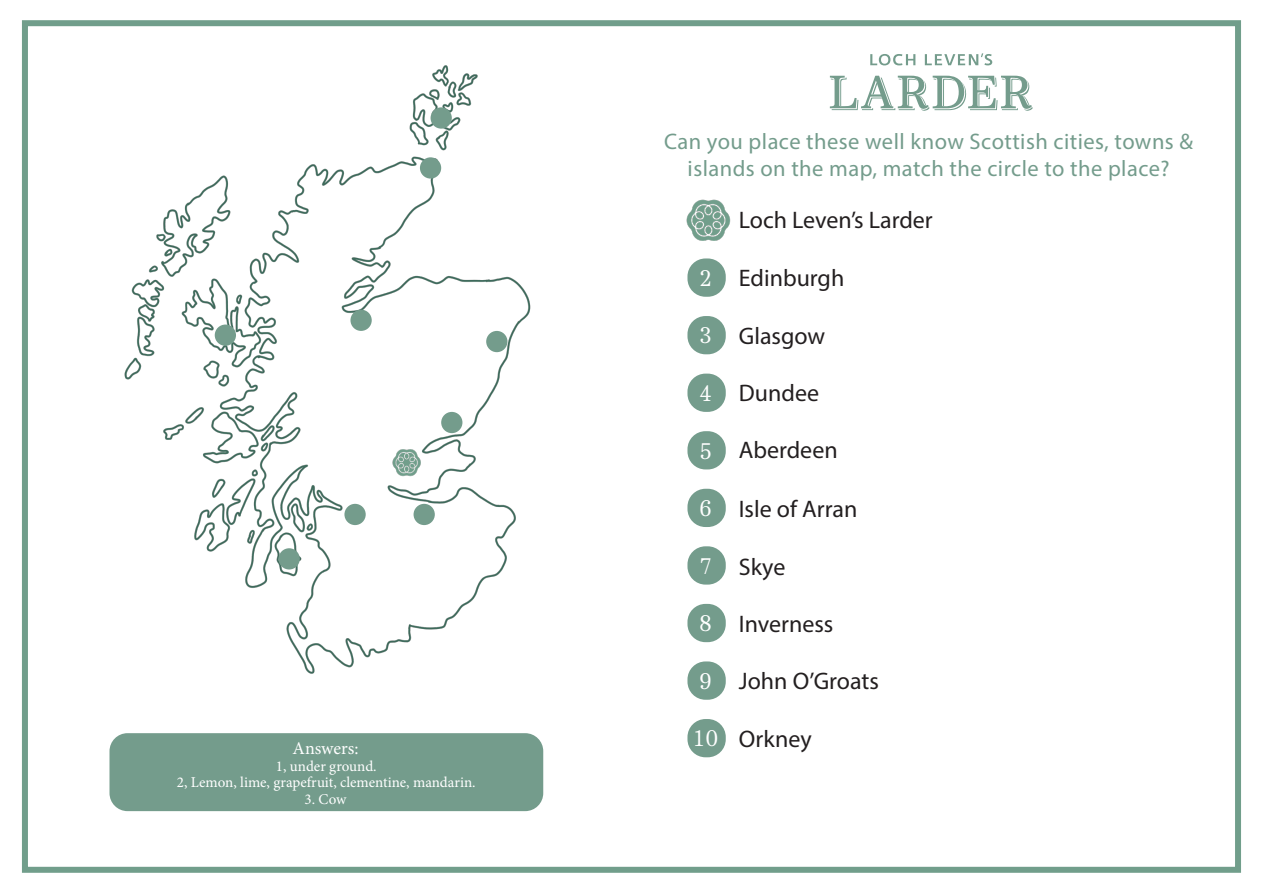
<style>
.page{position:relative;width:1263px;height:893px;background:#fff}
.page>*{position:absolute;margin:0;border:0;box-sizing:border-box;transform-origin:0 0}
.t1{font:24px "Myriad Pro";color:#231f20}
.t2{font:22.5px/27px "Myriad Pro";letter-spacing:.02em;color:#749c8c;text-align:center}
.t3{font:22.5px "Core Serif N 35";color:#fff}
.t4{font:18px "Minion Pro";letter-spacing:-.005em;color:#fff}
.t5{font:15px "Minion Pro";color:#fff}
</style>
<div class="page">
<div style="left:22px;top:20px;width:1219px;height:853px;border:6px solid #719e8b"></div>
<img style="left:124px;top:65px;width:407px;height:609px">
<div style="left:431px;top:107px;width:21px;height:22px;background:#749c8c;border-radius:50%"></div>
<div style="left:109px;top:733px;width:434px;height:78px;background:#749c8c;border-radius:18px"></div>
<svg style="left:830px;top:76px;width:203px;height:35px"></svg>
<svg style="left:870px;top:54px;width:45px;height:11px"></svg>
<svg style="left:925px;top:53px;width:67px;height:12px"></svg>
<div style="left:687px;top:374px;width:39px;height:38px;background:#749c8c;border-radius:18px"></div>
<div style="left:687px;top:431px;width:39px;height:38px;background:#749c8c;border-radius:18px"></div>
<div style="left:687px;top:489px;width:39px;height:38px;background:#749c8c;border-radius:18px"></div>
<div style="left:687px;top:546px;width:39px;height:39px;background:#749c8c;border-radius:18px"></div>
<div style="left:687px;top:604px;width:39px;height:38px;background:#749c8c;border-radius:18px"></div>
<div style="left:687px;top:661px;width:39px;height:39px;background:#749c8c;border-radius:18px"></div>
<div style="left:687px;top:719px;width:39px;height:38px;background:#749c8c;border-radius:18px"></div>
<div style="left:687px;top:316px;width:39px;height:38px;background:#749c8c;border-radius:18px"></div>
<img style="left:686px;top:199px;width:45px;height:42px">
<div style="left:344px;top:504px;width:22px;height:21px;background:#749c8c;border-radius:50%"></div>
<div style="left:441px;top:412px;width:21px;height:21px;background:#749c8c;border-radius:50%"></div>
<div style="left:350px;top:310px;width:22px;height:21px;background:#749c8c;border-radius:50%"></div>
<div style="left:215px;top:325px;width:21px;height:21px;background:#749c8c;border-radius:50%"></div>
<div style="left:486px;top:331px;width:21px;height:21px;background:#749c8c;border-radius:50%"></div>
<img style="left:386px;top:444px;width:38px;height:35px">
<div style="left:414px;top:504px;width:21px;height:21px;background:#749c8c;border-radius:50%"></div>
<div style="left:279px;top:548px;width:21px;height:21px;background:#749c8c;border-radius:50%"></div>
<div style="left:687px;top:258px;width:39px;height:39px;background:#749c8c;border-radius:18px"></div>
<div style="left:420px;top:157px;width:21px;height:22px;background:#749c8c;border-radius:50%"></div>
<p class="t4" style="left:293px;top:736px;width:67px">Answers:</p>
<p class="t5" style="left:276px;top:756px;width:102px">1, under ground.</p>
<p class="t5" style="left:177px;top:772px;width:300px">2, Lemon, lime, grapefruit, clementine, mandarin.</p>
<p class="t5" style="left:305px;top:789px;width:43px">3. Cow</p>
<p class="t2" style="left:664px;top:127px;width:530px">Can you place these well know Scottish cities, towns &amp; islands on the map, match the circle to the place?</p>
<p class="t3" style="left:699px;top:264px;width:14px">2</p>
<p class="t3" style="left:699px;top:322px;width:14px">3</p>
<p class="t3" style="left:699px;top:379px;width:14px">4</p>
<p class="t3" style="left:699px;top:437px;width:14px">5</p>
<p class="t3" style="left:699px;top:494px;width:14px">6</p>
<p class="t3" style="left:699px;top:552px;width:14px">7</p>
<p class="t3" style="left:699px;top:609px;width:14px">8</p>
<p class="t3" style="left:699px;top:667px;width:14px">9</p>
<p class="t3" style="left:693px;top:725px;width:27px">10</p>
<p class="t1" style="left:739px;top:206px;width:195px">Loch Leven’s Larder</p>
<p class="t1" style="left:739px;top:263px;width:107px">Edinburgh</p>
<p class="t1" style="left:739px;top:321px;width:88px">Glasgow</p>
<p class="t1" style="left:739px;top:379px;width:82px">Dundee</p>
<p class="t1" style="left:739px;top:436px;width:100px">Aberdeen</p>
<p class="t1" style="left:739px;top:494px;width:120px">Isle of Arran</p>
<p class="t1" style="left:739px;top:552px;width:48px">Skye</p>
<p class="t1" style="left:739px;top:609px;width:96px">Inverness</p>
<p class="t1" style="left:739px;top:666px;width:142px">John O’Groats</p>
<p class="t1" style="left:739px;top:724px;width:74px">Orkney</p>
</div>
